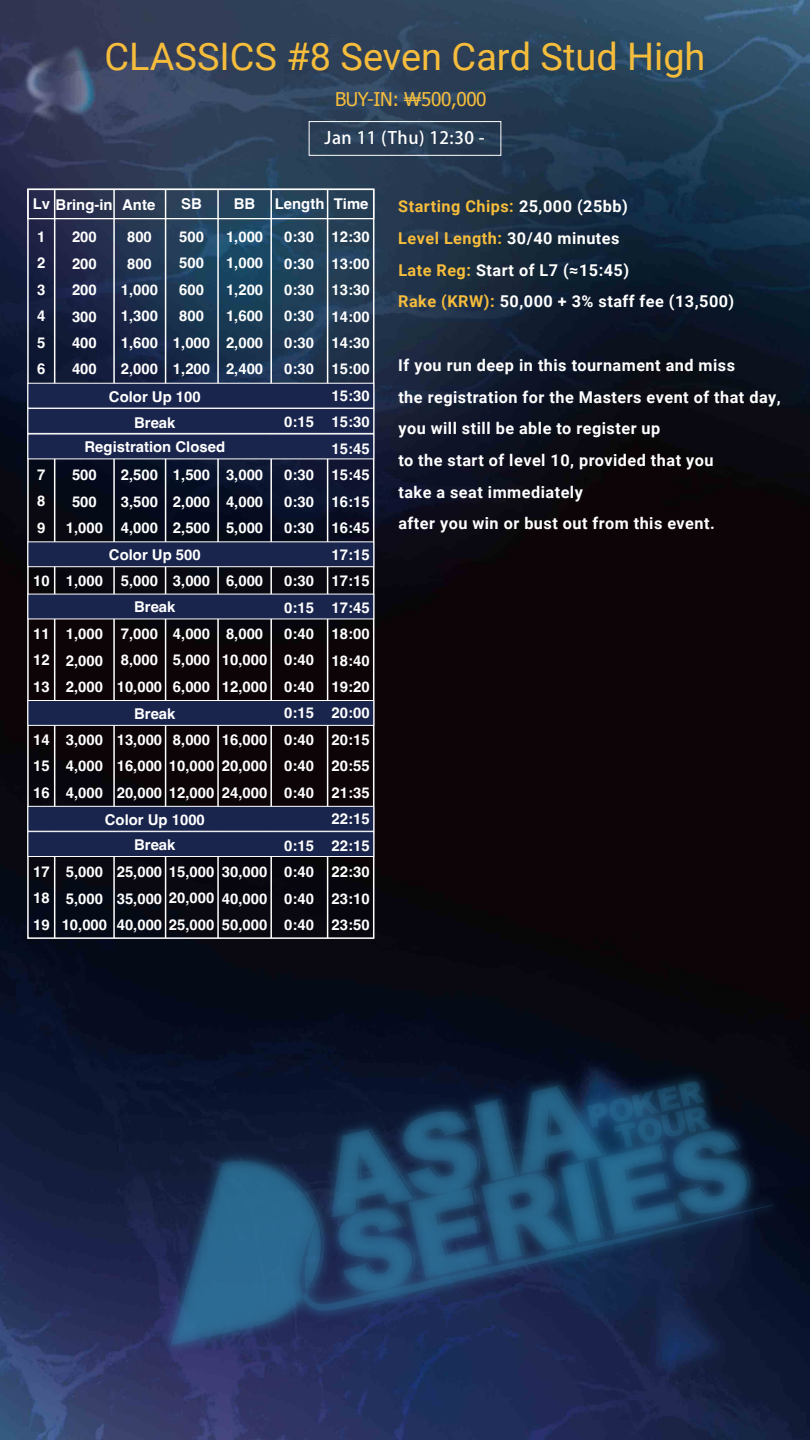
<style>
.page{position:relative;width:810px;height:1440px;background:#fff}
.page>*{position:absolute;margin:0;border:0;box-sizing:border-box;transform-origin:0 0}
.t1{font:37.95px "Roboto";color:#f6bd3c}
.t2{font:18.9px "Tahoma";letter-spacing:-.02em;color:#f6bd3c}
.t3{font:500 17.02px "Koz Go Pr 6 N";letter-spacing:.03em;color:#fff}
.t4{font:700 16.27px/31.7px "Roboto";letter-spacing:.03em;color:#fff}
.t5{font:700 14.85px/26.5px "Helvetica";color:#fff;text-align:justify}
.s1{color:#f6bd3c}
</style>
<div class="page">
<img style="left:0;top:0;width:810px;height:1440px">
<div style="left:309px;top:121px;width:192px;height:35px;border:1px solid #fff"></div>
<div style="left:27px;top:189px;width:347px;height:30px;border:1px solid #fff"></div>
<hr style="left:54px;top:189px;width:1px;height:749px;background:#fff">
<hr style="left:270px;top:189px;width:2px;height:749px;background:#fff">
<hr style="left:217px;top:189px;width:2px;height:749px;background:#fff">
<hr style="left:165px;top:189px;width:1px;height:749px;background:#fff">
<hr style="left:113px;top:189px;width:2px;height:749px;background:#fff">
<hr style="left:327px;top:189px;width:1px;height:749px;background:#fff">
<div style="left:28px;top:408px;width:346px;height:26px;background:#1a254d;border:1px solid #fff"></div>
<div style="left:28px;top:594px;width:346px;height:25px;background:#1a254d"></div>
<div style="left:28px;top:700px;width:346px;height:26px;background:#1a254d;border:1px solid #fff"></div>
<div style="left:28px;top:831px;width:346px;height:26px;background:#1a254d;border:1px solid #fff"></div>
<div style="left:28px;top:434px;width:346px;height:25px;background:#1a254d"></div>
<div style="left:28px;top:541px;width:346px;height:26px;background:#1a254d;border:1px solid #fff"></div>
<div style="left:28px;top:383px;width:346px;height:25px;background:#1a254d"></div>
<div style="left:28px;top:806px;width:346px;height:26px;background:#1a254d;border:1px solid #fff"></div>
<img style="left:143px;top:1054px;width:659px;height:318px">
<svg style="left:171px;top:1153px;width:603px;height:192px;background:#1e3a61"></svg>
<svg style="left:332px;top:1082px;width:418px;height:209px;background:#1c4366"></svg>
<h1 class="t1" style="left:105px;top:30px;width:602px">CLASSICS #8 Seven Card Stud High</h1>
<p class="t2" style="left:335px;top:86px;width:153px">BUY-IN: ₩500,000</p>
<p class="t3" style="left:325px;top:128px;width:162px">Jan 11 (Thu) 12:30 -</p>
<p class="t5" style="left:33px;top:193px;width:124px">Lv Bring-in Ante</p>
<p class="t5" style="left:181px;top:193px;width:22px">SB</p>
<p class="t5" style="left:234px;top:193px;width:23px">BB</p>
<p class="t5" style="left:275px;top:193px;width:95px">Length Time</p>
<p class="t5" style="left:332px;top:225px;width:40px">12:30<br>13:00<br>13:30<br>14:00<br>14:30<br>15:00<br>15:30<br>15:30<br>15:45<br>15:45<br>16:15<br>16:45<br>17:15<br>17:15<br>17:45<br>18:00<br>18:40<br>19:20<br>20:00<br>20:15<br>20:55<br>21:35<br>22:15<br>22:15<br>22:30<br>23:10<br>23:50</p>
<p class="t5" style="left:37px;top:225px;width:10px">1<br>2<br>3<br>4<br>5<br>6</p>
<p class="t5" style="left:173px;top:225px;width:39px;text-align:center">500<br>500<br>600<br>800<br>1,000<br>1,200</p>
<p class="t5" style="left:226px;top:225px;width:39px">1,000<br>1,000<br>1,200<br>1,600<br>2,000<br>2,400</p>
<p class="t5" style="left:284px;top:225px;width:31px">0:30<br>0:30<br>0:30<br>0:30<br>0:30<br>0:30</p>
<p class="t5" style="left:121px;top:225px;width:39px;text-align:center">800<br>800<br>1,000<br>1,300<br>1,600<br>2,000</p>
<p class="t5" style="left:72px;top:225px;width:26px">200<br>200<br>200<br>300<br>400<br>400</p>
<p class="t5" style="left:109px;top:386px;width:93px">Color Up 100</p>
<p class="t5" style="left:284px;top:410px;width:31px">0:15</p>
<p class="t5" style="left:134px;top:411px;width:43px">Break</p>
<p class="t5" style="left:85px;top:435px;width:142px">Registration Closed</p>
<p class="t5" style="left:173px;top:463px;width:39px">1,500<br>2,000<br>2,500</p>
<p class="t5" style="left:173px;top:569px;width:39px">3,000</p>
<p class="t5" style="left:173px;top:622px;width:39px">4,000<br>5,000<br>6,000</p>
<p class="t5" style="left:173px;top:728px;width:39px">8,000</p>
<p class="t5" style="left:226px;top:463px;width:39px">3,000<br>4,000<br>5,000</p>
<p class="t5" style="left:226px;top:569px;width:39px">6,000</p>
<p class="t5" style="left:222px;top:622px;width:47px;text-align:left">8,000<br>10,000<br>12,000</p>
<p class="t5" style="left:222px;top:728px;width:47px">16,000<br>20,000<br>24,000</p>
<p class="t5" style="left:284px;top:463px;width:31px">0:30<br>0:30<br>0:30</p>
<p class="t5" style="left:37px;top:463px;width:10px">7<br>8<br>9</p>
<p class="t5" style="left:121px;top:463px;width:39px">2,500<br>3,500<br>4,000</p>
<p class="t5" style="left:121px;top:569px;width:39px">5,000</p>
<p class="t5" style="left:117px;top:622px;width:47px;text-align:left">7,000<br>8,000<br>10,000</p>
<p class="t5" style="left:117px;top:728px;width:99px;text-align:left">13,000<br>16,000 10,000<br>20,000 12,000</p>
<p class="t5" style="left:66px;top:463px;width:39px;text-align:center">500<br>500<br>1,000</p>
<p class="t5" style="left:66px;top:569px;width:39px">1,000</p>
<p class="t5" style="left:66px;top:622px;width:39px">1,000<br>2,000<br>2,000</p>
<p class="t5" style="left:66px;top:728px;width:39px">3,000<br>4,000<br>4,000</p>
<p class="t5" style="left:109px;top:543px;width:93px">Color Up 500</p>
<p class="t5" style="left:33px;top:569px;width:18px">10</p>
<p class="t5" style="left:284px;top:569px;width:31px">0:30<br>0:15<br>0:40<br>0:40<br>0:40<br>0:15<br>0:40<br>0:40<br>0:40</p>
<p class="t5" style="left:134px;top:595px;width:43px">Break</p>
<p class="t5" style="left:33px;top:622px;width:18px">11<br>12<br>13</p>
<p class="t5" style="left:134px;top:702px;width:43px">Break</p>
<p class="t5" style="left:33px;top:728px;width:18px">14<br>15<br>16</p>
<p class="t5" style="left:105px;top:808px;width:102px">Color Up 1000</p>
<p class="t5" style="left:134px;top:833px;width:43px">Break</p>
<p class="t5" style="left:284px;top:834px;width:31px">0:15<br>0:40<br>0:40<br>0:40</p>
<p class="t5" style="left:33px;top:860px;width:18px">17<br>18<br>19</p>
<p class="t5" style="left:117px;top:860px;width:99px">25,000 15,000<br>35,000 20,000<br>40,000 25,000</p>
<p class="t5" style="left:222px;top:860px;width:47px">30,000<br>40,000<br>50,000</p>
<p class="t5" style="left:62px;top:860px;width:47px;text-align:left">5,000<br>5,000<br>10,000</p>
<p class="t4" style="left:398px;top:190px;width:338px"><span class="s1">Starting Chips:</span> 25,000 (25bb)<br><span class="s1">Level Length:</span> 30/40 minutes<br><span class="s1">Late Reg:</span> Start of L7 (≈15:45)<br><span class="s1">Rake (KRW):</span> 50,000 + 3% staff fee (13,500)</p>
<p class="t4" style="left:398px;top:349px;width:384px">If you run deep in this tournament and miss<br>the registration for the Masters event of that day, you will still be able to register up<br>to the start of level 10, provided that you<br>take a seat immediately<br>after you win or bust out from this event.</p>
</div>
